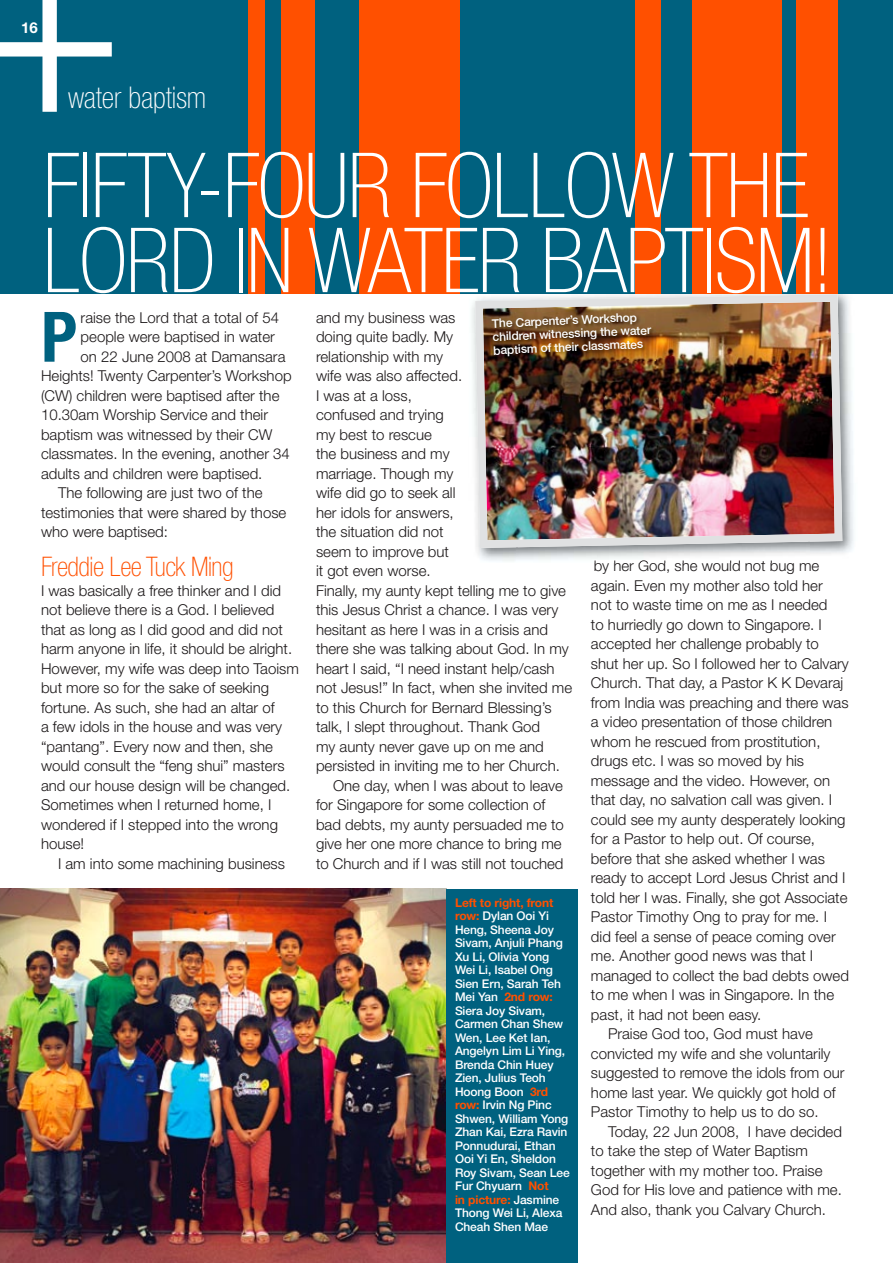
<style>
.page{position:relative;width:893px;height:1263px;background:#fff}
.page>*{position:absolute;margin:0;border:0;box-sizing:border-box;transform-origin:0 0}
.t1{font:100 condensed 90px/75px "Helvetica Neue";letter-spacing:-.02em;color:#fff}
.t2{font:700 condensed 69.6px "Helvetica Neue";color:#00617f}
.t3{font:100 condensed 30px "Helvetica Neue";color:#fff}
.t4{font:100 condensed 27px "Helvetica Neue";letter-spacing:-.02em;color:#ff5000}
.t5{font:300 15px/19.5px "Helvetica Neue";color:#1b1718}
.t6{font:700 15px "Helvetica Neue";color:#fff}
.t7{font:500 12px/13.5px "Helvetica Neue";letter-spacing:-.01em;color:#fff}
.s1{font-weight:700;color:#ff5000}
</style>
<div class="page">
<img style="left:469px;top:293px;width:389px;height:40px">
<img style="left:472px;top:333px;width:45px;height:228px">
<img style="left:809px;top:333px;width:45px;height:221px">
<img style="left:595px;top:560px;width:177px;height:3px">
<img style="left:475px;top:294px;width:367px;height:254px">
<img style="left:492px;top:313px;width:164px;height:48px">
<div style="left:0;top:0;width:893px;height:293px;background:#00617f"></div>
<div style="left:796px;top:0;width:41px;height:293px;background:#ff5000"></div>
<div style="left:359px;top:0;width:100px;height:293px;background:#ff5000"></div>
<div style="left:248px;top:0;width:12px;height:293px;background:#ff5000"></div>
<div style="left:281px;top:0;width:33px;height:293px;background:#ff5000"></div>
<div style="left:635px;top:0;width:26px;height:293px;background:#ff5000"></div>
<svg style="left:0;top:0;width:112px;height:112px"></svg>
<img style="left:0;top:889px;width:446px;height:374px">
<div style="left:446px;top:889px;width:132px;height:374px;background:#00617f"></div>
<div style="left:250px;top:0;width:15px;height:293px;background:#ff5000"></div>
<div style="left:692px;top:0;width:90px;height:293px;background:#ff5000"></div>
<p class="t6" style="left:21px;top:18px;width:18px">16</p>
<h3 class="t3" style="left:68px;top:81px;width:140px">water baptism</h3>
<h1 class="t1" style="left:43px;top:147px;width:791px">FIFTY-FOUR FOLLOW THE<br>LORD IN WATER BAPTISM!</h1>
<h2 class="t2" style="left:41px;top:295px;width:38px">P</h2>
<p class="t5" style="left:81px;top:307px;width:200px">raise the Lord that a total of 54</p>
<p class="t5" style="left:81px;top:327px;width:196px">people were baptised in water</p>
<p class="t5" style="left:81px;top:346px;width:206px">on 22 June 2008 at Damansara</p>
<p class="t5" style="left:41px;top:366px;width:252px">Heights! Twenty Carpenter’s Workshop</p>
<p class="t5" style="left:41px;top:385px;width:240px">(CW) children were baptised after the</p>
<p class="t5" style="left:41px;top:405px;width:229px">10.30am Worship Service and their</p>
<p class="t5" style="left:41px;top:424px;width:233px">baptism was witnessed by their CW</p>
<p class="t5" style="left:41px;top:444px;width:250px">classmates. In the evening, another 34</p>
<p class="t5" style="left:41px;top:463px;width:223px">adults and children were baptised.</p>
<p class="t5" style="left:58px;top:483px;width:206px">The following are just two of the</p>
<p class="t5" style="left:41px;top:502px;width:247px">testimonies that were shared by those</p>
<p class="t5" style="left:41px;top:522px;width:128px">who were baptised:</p>
<h3 class="t4" style="left:41px;top:552px;width:194px">Freddie Lee Tuck Ming</h3>
<p class="t5" style="left:41px;top:580px;width:259px">I was basically a free thinker and I did not believe there is a God. I believed that as long as I did good and did not harm anyone in life, it should be alright.<br>However, my wife was deep into Taoism but more so for the sake of seeking fortune. As such, she had an altar of<br>a few idols in the house and was very “pantang”. Every now and then, she would consult the “feng shui” masters and our house design will be changed.<br>Sometimes when I returned home, I wondered if I stepped into the wrong house!</p>
<p class="t5" style="left:58px;top:853px;width:228px">I am into some machining business</p>
<p class="t5" style="left:316px;top:307px;width:141px">and my business was</p>
<p class="t5" style="left:316px;top:327px;width:139px">doing quite badly. My</p>
<p class="t5" style="left:316px;top:346px;width:129px">relationship with my</p>
<p class="t5" style="left:316px;top:366px;width:148px">wife was also affected.</p>
<p class="t5" style="left:316px;top:385px;width:97px">I was at a loss,</p>
<p class="t5" style="left:316px;top:405px;width:129px">confused and trying</p>
<p class="t5" style="left:316px;top:424px;width:117px">my best to rescue</p>
<p class="t5" style="left:316px;top:444px;width:135px">the business and my</p>
<p class="t5" style="left:316px;top:463px;width:139px">marriage. Though my</p>
<p class="t5" style="left:316px;top:483px;width:141px">wife did go to seek all</p>
<p class="t5" style="left:316px;top:502px;width:139px">her idols for answers,</p>
<p class="t5" style="left:316px;top:522px;width:129px">the situation did not</p>
<p class="t5" style="left:316px;top:541px;width:135px">seem to improve but</p>
<p class="t5" style="left:316px;top:561px;width:116px">it got even worse.</p>
<p class="t5" style="left:316px;top:580px;width:252px">Finally, my aunty kept telling me to give</p>
<p class="t5" style="left:316px;top:600px;width:244px">this Jesus Christ a chance. I was very</p>
<p class="t5" style="left:316px;top:619px;width:233px">hesitant as here I was in a crisis and</p>
<p class="t5" style="left:316px;top:639px;width:254px">there she was talking about God. In my</p>
<p class="t5" style="left:316px;top:658px;width:240px">heart I said, “I need instant help/cash</p>
<p class="t5" style="left:316px;top:678px;width:258px">not Jesus!” In fact, when she invited me</p>
<p class="t5" style="left:316px;top:697px;width:237px">to this Church for Bernard Blessing’s</p>
<p class="t5" style="left:316px;top:717px;width:226px">talk, I slept throughout. Thank God</p>
<p class="t5" style="left:316px;top:736px;width:229px">my aunty never gave up on me and</p>
<p class="t5" style="left:316px;top:756px;width:245px">persisted in inviting me to her Church.</p>
<p class="t5" style="left:333px;top:775px;width:231px">One day, when I was about to leave</p>
<p class="t5" style="left:316px;top:795px;width:231px">for Singapore for some collection of</p>
<p class="t5" style="left:316px;top:814px;width:249px">bad debts, my aunty persuaded me to</p>
<p class="t5" style="left:316px;top:834px;width:247px">give her one more chance to bring me</p>
<p class="t5" style="left:316px;top:853px;width:249px">to Church and if I was still not touched</p>
<p class="t7" style="left:492px;top:316px;width:160px;rotate:-2deg">The Carpenter’s Workshop children witnessing the water baptism of their classmates</p>
<p class="t5" style="left:594px;top:556px;width:227px">by her God, she would not bug me</p>
<p class="t5" style="left:591px;top:575px;width:233px">again. Even my mother also told her</p>
<p class="t5" style="left:591px;top:595px;width:238px">not to waste time on me as I needed</p>
<p class="t5" style="left:591px;top:614px;width:232px">to hurriedly go down to Singapore. I</p>
<p class="t5" style="left:591px;top:634px;width:229px">accepted her challenge probably to</p>
<p class="t5" style="left:591px;top:653px;width:259px">shut her up. So I followed her to Calvary</p>
<p class="t5" style="left:591px;top:673px;width:254px">Church. That day, a Pastor K K Devaraj</p>
<p class="t5" style="left:591px;top:692px;width:259px">from India was preaching and there was</p>
<p class="t5" style="left:591px;top:712px;width:243px">a video presentation of those children</p>
<p class="t5" style="left:591px;top:731px;width:231px">whom he rescued from prostitution,</p>
<p class="t5" style="left:591px;top:751px;width:215px">drugs etc. I was so moved by his</p>
<p class="t5" style="left:591px;top:770px;width:241px">message and the video. However, on</p>
<p class="t5" style="left:591px;top:790px;width:243px">that day, no salvation call was given. I</p>
<p class="t5" style="left:591px;top:809px;width:256px">could see my aunty desperately looking</p>
<p class="t5" style="left:591px;top:829px;width:225px">for a Pastor to help out. Of course,</p>
<p class="t5" style="left:591px;top:848px;width:235px">before that she asked whether I was</p>
<p class="t5" style="left:591px;top:868px;width:256px">ready to accept Lord Jesus Christ and I</p>
<p class="t5" style="left:591px;top:887px;width:258px">told her I was. Finally, she got Associate</p>
<p class="t5" style="left:591px;top:907px;width:237px">Pastor Timothy Ong to pray for me. I</p>
<p class="t5" style="left:591px;top:926px;width:246px">did feel a sense of peace coming over</p>
<p class="t5" style="left:591px;top:946px;width:224px">me. Another good news was that I</p>
<p class="t5" style="left:591px;top:965px;width:259px">managed to collect the bad debts owed</p>
<p class="t5" style="left:591px;top:985px;width:245px">to me when I was in Singapore. In the</p>
<p class="t5" style="left:591px;top:1004px;width:172px">past, it had not been easy.</p>
<p class="t5" style="left:608px;top:1024px;width:206px">Praise God too, God must have</p>
<p class="t5" style="left:591px;top:1043px;width:241px">convicted my wife and she voluntarily</p>
<p class="t5" style="left:591px;top:1063px;width:255px">suggested to remove the idols from our</p>
<p class="t5" style="left:591px;top:1082px;width:246px">home last year. We quickly got hold of</p>
<p class="t5" style="left:591px;top:1102px;width:229px">Pastor Timothy to help us to do so.</p>
<p class="t5" style="left:608px;top:1121px;width:236px">Today, 22 Jun 2008, I have decided</p>
<p class="t5" style="left:591px;top:1141px;width:218px">to take the step of Water Baptism</p>
<p class="t5" style="left:591px;top:1160px;width:233px">together with my mother too. Praise</p>
<p class="t5" style="left:591px;top:1180px;width:252px">God for His love and patience with me.</p>
<p class="t5" style="left:591px;top:1199px;width:237px">And also, thank you Calvary Church.</p>
<p class="t7" style="left:455px;top:895px;width:116px"><span class="s1">Left to right, front row:</span> Dylan Ooi Yi<br>Heng, Sheena Joy<br>Sivam, Anjuli Phang<br>Xu Li, Olivia Yong<br>Wei Li, Isabel Ong<br>Sien Ern, Sarah Teh<br>Mei Yan <span class="s1">2nd row:<br></span>Siera Joy Sivam,<br>Carmen Chan Shew<br>Wen, Lee Ket Ian,<br>Angelyn Lim Li Ying,<br>Brenda Chin Huey<br>Zien, Julius Teoh<br>Hoong Boon <span class="s1">3rd row:</span> Irvin Ng Pinc<br>Shwen, William Yong<br>Zhan Kai, Ezra Ravin<br>Ponnudurai, Ethan<br>Ooi Yi En, Sheldon<br>Roy Sivam, Sean Lee<br>Fur Chyuarn <span class="s1">Not<br>in picture:</span> Jasmine<br>Thong Wei Li, Alexa<br>Cheah Shen Mae</p>
</div>
